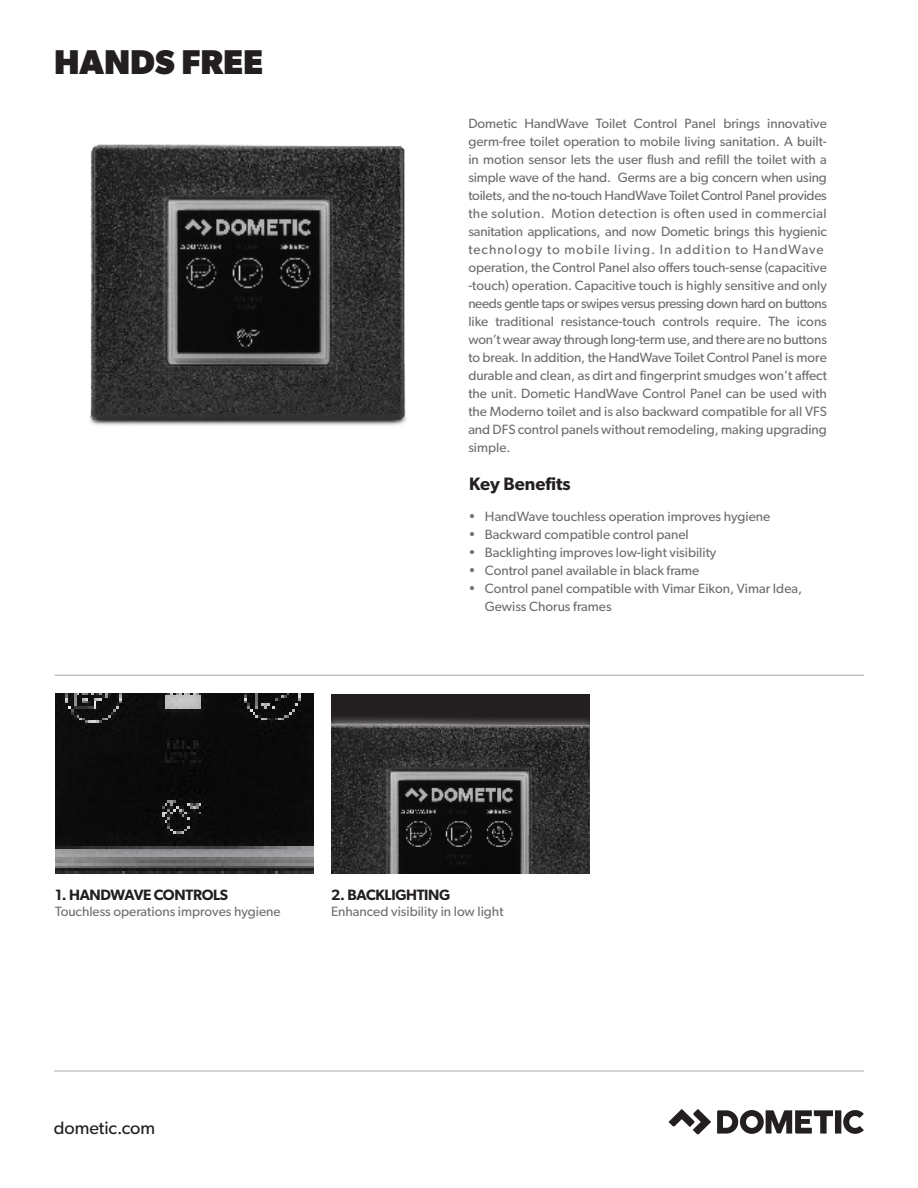
<style>
.page{position:relative;width:918px;height:1188px;background:#fff}
.page>*{position:absolute;margin:0;border:0;box-sizing:border-box;transform-origin:0 0}
.t1{font:700 34.5px "Gibson";color:#231f20}
.t2{font:18px "Gibson";letter-spacing:-.005em;color:#231f20}
.t3{font:600 18px "Gibson";color:#231f20}
.t4{font:600 15px "Gibson";letter-spacing:-.02em;color:#231f20}
.t5{font:13.5px/18px "Gibson";color:#6c6d70;text-align:justify}
.t6{font:13.5px "Gibson";color:#6d706f}
</style>
<div class="page">
<hr style="left:54px;top:1071px;width:810px;height:1px;background:#a8a9ad">
<hr style="left:54px;top:675px;width:810px;height:1px;background:#a8a9ad">
<img style="left:55px;top:694px;width:258px;height:179px">
<img style="left:331px;top:694px;width:259px;height:179px">
<img style="left:90px;top:144px;width:317px;height:282px">
<svg style="left:669px;top:1109px;width:42px;height:26px"></svg>
<svg style="left:717px;top:1110px;width:147px;height:24px"></svg>
<p class="t1" style="left:54px;top:42px;width:211px">HANDS FREE</p>
<p class="t5" style="left:468px;top:114px;width:360px">Dometic HandWave Toilet Control Panel brings innovative germ-free toilet operation to mobile living sanitation. A built&shy;in motion sensor lets the user flush and refill the toilet with a simple wave of the hand. Germs are a big concern when using toilets, and the no-touch HandWave Toilet Control Panel provides the solution. Motion detection is often used in commercial</p>
<p class="t5" style="left:468px;top:222px;width:360px">sanitation applications, and now Dometic brings this hygienic technology to mobile living. In addition to HandWave</p>
<p class="t5" style="left:468px;top:258px;width:360px">operation, the Control Panel also offers touch-sense (capacitive</p>
<p class="t5" style="left:468px;top:276px;width:360px">-touch) operation. Capacitive touch is highly sensitive and only needs gentle taps or swipes versus pressing down hard on buttons like traditional resistance-touch controls require. The icons won’t wear away through long-term use, and there are no buttons to break. In addition, the HandWave Toilet Control Panel is more durable and clean, as dirt and fingerprint smudges won’t affect the unit. Dometic HandWave Control Panel can be used with the Moderno toilet and is also backward compatible for all VFS and DFS control panels without remodeling, making upgrading simple.</p>
<p class="t3" style="left:469px;top:473px;width:103px">Key Benefits</p>
<p class="t5" style="left:468px;top:508px;width:303px">• HandWave touchless operation improves hygiene</p>
<p class="t5" style="left:468px;top:526px;width:222px">• Backward compatible control panel</p>
<p class="t5" style="left:468px;top:544px;width:249px">• Backlighting improves low-light visibility</p>
<p class="t5" style="left:468px;top:562px;width:233px">• Control panel available in black frame</p>
<p class="t5" style="left:468px;top:580px;width:336px">• Control panel compatible with Vimar Eikon, Vimar Idea,</p>
<p class="t5" style="left:485px;top:598px;width:128px">Gewiss Chorus frames</p>
<p class="t4" style="left:55px;top:886px;width:175px">1. HANDWAVE CONTROLS</p>
<p class="t6" style="left:55px;top:903px;width:227px">Touchless operations improves hygiene</p>
<p class="t4" style="left:331px;top:886px;width:121px">2. BACKLIGHTING</p>
<p class="t6" style="left:331px;top:903px;width:174px">Enhanced visibility in low light</p>
<h2 class="t2" style="left:54px;top:1117px;width:103px">dometic.com</h2>
</div>
